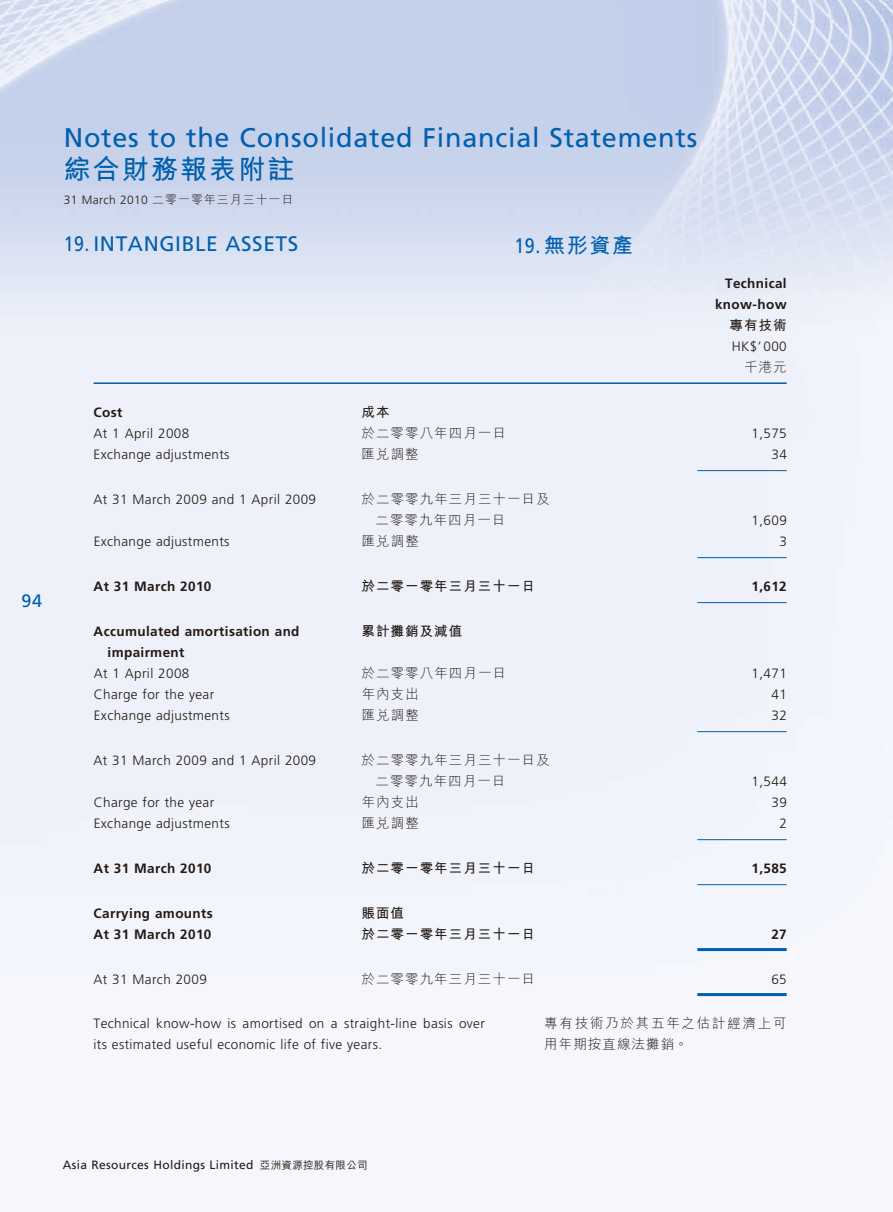
<style>
.page{position:relative;width:893px;height:1212px;background:#fff}
.page>*{position:absolute;margin:0;border:0;box-sizing:border-box;transform-origin:0 0}
.t1{font:27px "Frutiger LT Std";letter-spacing:.03em;color:#005fae}
.t2{font:700 27px "M Hei HK";letter-spacing:.08em;color:#005fae}
.t3{font:21px "Frutiger LT Std";letter-spacing:.03em;color:#005fae;scale:.85 1}
.t4{font:700 21px "M Hei HK";color:#005fae}
.t5{font:18px "Frutiger LT Std";color:#005fae}
.t6{font:300 13.5px/21px "Frutiger LT Std";letter-spacing:.03em;color:#231916}
.t7{font:700 13.5px/21px "Frutiger LT Std";letter-spacing:.03em;color:#231916;text-align:right}
.t8{font:300 13.5px/21px "M Hei HK";letter-spacing:.08em;color:#231916}
.t9{font:700 13.5px "M Hei HK";letter-spacing:.08em;color:#231916}
.t10{font:300 13.5px/21px "M Hei HK";letter-spacing:.13em;color:#231916}
.t11{font:12px "Frutiger LT Std";letter-spacing:.03em;color:#231916}
.t12{font:300 12px "Frutiger LT Std";letter-spacing:.03em;color:#231916}
.s1{font-family:"M Hei HK"}
.s2{font-family:"Frutiger LT Std";font-weight:400}
.s3{font-family:"M Hei HK";font-weight:500;font-size:10.5px}
</style>
<div class="page">
<img style="left:0;top:0;width:893px;height:997px">
<hr style="left:94px;top:382px;width:693px;height:2px;background:#005fae">
<hr style="left:697px;top:470px;width:90px;height:1px;background:#005fae">
<hr style="left:697px;top:557px;width:90px;height:1px;background:#005fae">
<hr style="left:697px;top:602px;width:90px;height:1px;background:#005fae">
<hr style="left:697px;top:731px;width:90px;height:1px;background:#005fae">
<hr style="left:697px;top:839px;width:90px;height:1px;background:#005fae">
<hr style="left:697px;top:884px;width:90px;height:1px;background:#005fae">
<hr style="left:697px;top:948px;width:90px;height:3px;background:#005fae">
<hr style="left:697px;top:993px;width:90px;height:3px;background:#005fae">
<h3 class="t5" style="left:22px;top:591px;width:22px">94</h3>
<h1 class="t1" style="left:64px;top:122px;width:635px">Notes to the Consolidated Financial Statements</h1>
<h1 class="t2" style="left:64px;top:149px;width:232px">綜合財務報表附註</h1>
<p class="t12" style="left:64px;top:193px;width:231px">31 March 2010 <span class="s1">二零一零年三月三十一日</span></p>
<h2 class="t3" style="left:64px;top:232px;width:278px">19. INTANGIBLE ASSETS</h2>
<h2 class="t4" style="left:514px;top:230px;width:120px"><span class="s2">19.</span> 無形資產</h2>
<p class="t7" style="left:715px;top:273px;width:73px">Technical know-how</p>
<p class="t9" style="left:730px;top:315px;width:59px">專有技術</p>
<p class="t6" style="left:732px;top:336px;width:56px">HK$’ 000</p>
<p class="t8" style="left:744px;top:356px;width:44px">千港元</p>
<p class="t7" style="left:94px;top:402px;width:30px">Cost</p>
<p class="t9" style="left:361px;top:402px;width:30px">成本</p>
<p class="t6" style="left:94px;top:423px;width:97px">At 1 April 2008</p>
<p class="t8" style="left:361px;top:422px;width:146px">於二零零八年四月一日</p>
<p class="t6" style="left:751px;top:423px;width:37px">1,575</p>
<p class="t6" style="left:94px;top:444px;width:137px">Exchange adjustments</p>
<p class="t8" style="left:362px;top:443px;width:59px">匯兌調整</p>
<p class="t6" style="left:771px;top:444px;width:17px">34</p>
<p class="t6" style="left:94px;top:489px;width:224px">At 31 March 2009 and 1 April 2009</p>
<p class="t8" style="left:375px;top:488px;width:176px;text-indent:-14px">於二零零九年三月三十一日及二零零九年四月一日</p>
<p class="t6" style="left:752px;top:510px;width:37px">1,609</p>
<p class="t6" style="left:94px;top:531px;width:137px">Exchange adjustments</p>
<p class="t8" style="left:362px;top:530px;width:59px">匯兌調整</p>
<p class="t6" style="left:779px;top:531px;width:9px">3</p>
<p class="t7" style="left:94px;top:576px;width:119px">At 31 March 2010</p>
<p class="t9" style="left:361px;top:576px;width:175px">於二零一零年三月三十一日</p>
<p class="t7" style="left:751px;top:576px;width:37px">1,612</p>
<p class="t7" style="left:94px;top:621px;width:207px">Accumulated amortisation and</p>
<p class="t9" style="left:362px;top:621px;width:102px">累計攤銷及減值</p>
<p class="t7" style="left:108px;top:642px;width:78px">impairment</p>
<p class="t6" style="left:94px;top:663px;width:97px">At 1 April 2008</p>
<p class="t8" style="left:362px;top:662px;width:146px">於二零零八年四月一日</p>
<p class="t6" style="left:752px;top:663px;width:37px">1,471</p>
<p class="t6" style="left:94px;top:684px;width:122px">Charge for the year</p>
<p class="t8" style="left:362px;top:683px;width:59px">年內支出</p>
<p class="t6" style="left:772px;top:684px;width:17px">41</p>
<p class="t6" style="left:94px;top:705px;width:137px">Exchange adjustments</p>
<p class="t8" style="left:362px;top:704px;width:59px">匯兌調整</p>
<p class="t6" style="left:772px;top:705px;width:17px">32</p>
<p class="t6" style="left:94px;top:750px;width:224px">At 31 March 2009 and 1 April 2009</p>
<p class="t8" style="left:375px;top:749px;width:176px;text-indent:-14px">於二零零九年三月三十一日及二零零九年四月一日</p>
<p class="t6" style="left:752px;top:771px;width:37px">1,544</p>
<p class="t6" style="left:94px;top:792px;width:122px">Charge for the year</p>
<p class="t8" style="left:362px;top:791px;width:59px">年內支出</p>
<p class="t6" style="left:771px;top:792px;width:17px">39</p>
<p class="t6" style="left:94px;top:813px;width:137px">Exchange adjustments</p>
<p class="t8" style="left:362px;top:812px;width:59px">匯兌調整</p>
<p class="t6" style="left:779px;top:813px;width:9px">2</p>
<p class="t7" style="left:94px;top:858px;width:119px">At 31 March 2010</p>
<p class="t9" style="left:361px;top:858px;width:175px">於二零一零年三月三十一日</p>
<p class="t7" style="left:751px;top:858px;width:37px">1,585</p>
<p class="t7" style="left:94px;top:903px;width:121px">Carrying amounts</p>
<p class="t9" style="left:361px;top:903px;width:44px">賬面值</p>
<p class="t7" style="left:94px;top:924px;width:119px">At 31 March 2010</p>
<p class="t9" style="left:362px;top:924px;width:175px">於二零一零年三月三十一日</p>
<p class="t7" style="left:771px;top:924px;width:17px">27</p>
<p class="t6" style="left:94px;top:969px;width:115px">At 31 March 2009</p>
<p class="t8" style="left:361px;top:968px;width:175px">於二零零九年三月三十一日</p>
<p class="t6" style="left:771px;top:969px;width:17px">65</p>
<p class="t6" style="left:94px;top:1013px;width:393px">Technical know-how is amortised on a straight-line basis over its estimated useful economic life of five years.</p>
<p class="t10" style="left:544px;top:1012px;width:244px">專有技術乃於其五年之估計經濟上可用年期按直線法攤銷。</p>
<p class="t11" style="left:63px;top:1158px;width:306px">Asia Resources Holdings Limited <span class="s3">亞洲資源控股有限公司</span></p>
</div>
